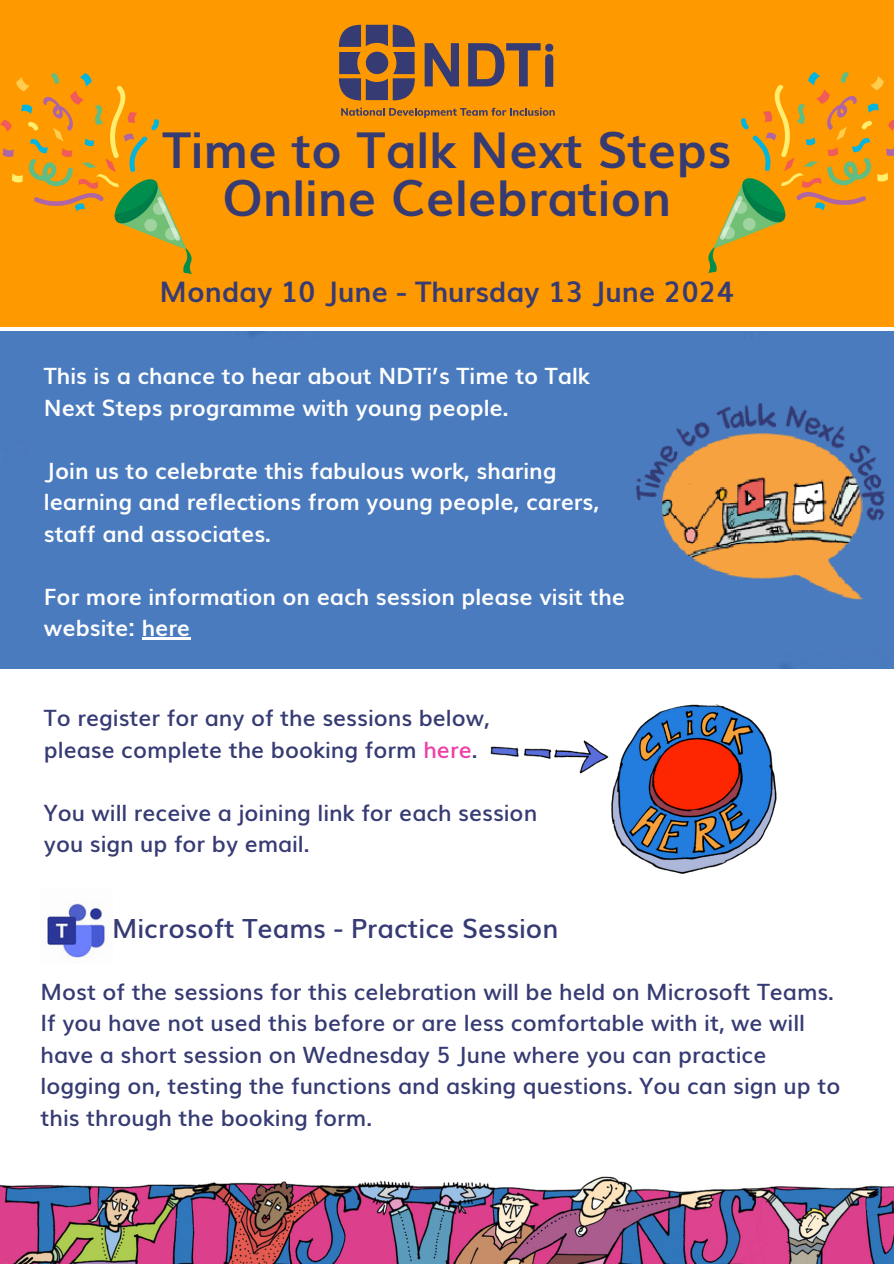
<style>
.page{position:relative;width:894px;height:1264px;background:#fff}
.page>*{position:absolute;margin:0;border:0;box-sizing:border-box;transform-origin:0 0}
.t1{font:700 49.5px/48.3px "Muli";color:#363b73;text-align:center}
.t2{font:700 28.35px "Muli";color:#363b73}
.t3{font:600 26.4px "Muli";color:#363b73}
.t4{font:600 22.5px/31.5px "Muli";color:#363b73}
.t5{font:700 22.5px/31.5px "Muli";color:#fff}
.s1{color:#ed40a9}
</style>
<div class="page">
<div style="left:0;top:331px;width:893px;height:337px;background:#4a7bbe"></div>
<div style="left:0;top:0;width:892px;height:326px;background:#f90"></div>
<img style="left:631px;top:400px;width:262px;height:200px">
<img style="left:611px;top:704px;width:166px;height:170px">
<img style="left:0;top:1176px;width:893px;height:87px">
<img style="left:0;top:73px;width:191px;height:201px">
<img style="left:708px;top:72px;width:185px;height:201px">
<svg style="left:341px;top:108px;width:213px;height:10px"></svg>
<svg style="left:424px;top:43px;width:35px;height:43px"></svg>
<svg style="left:339px;top:25px;width:76px;height:75px"></svg>
<svg style="left:468px;top:43px;width:85px;height:44px"></svg>
<img style="left:490px;top:740px;width:119px;height:34px">
<img style="left:46px;top:903px;width:61px;height:55px">
<hr style="left:142px;top:637px;width:48px;height:2px;background:#fff">
<h2 class="t1" style="left:162px;top:122px;width:570px">Time to Talk Next Steps<br>Online Celebration</h2>
<p class="t2" style="left:159px;top:268px;width:576px">Monday 10 June - Thursday 13 June 2024</p>
<p class="t5" style="left:44px;top:358px;width:547px">This is a chance to hear about NDTi’s Time to Talk<br>Next Steps programme with young people.</p>
<p class="t5" style="left:44px;top:453px;width:556px">Join us to celebrate this fabulous work, sharing learning and reflections from young people, carers, staff and associates.</p>
<p class="t5" style="left:44px;top:579px;width:582px">For more information on each session please visit the website: here</p>
<p class="t4" style="left:44px;top:700px;width:447px">To register for any of the sessions below, please complete the booking form <span class="s1">here</span>.</p>
<p class="t4" style="left:44px;top:795px;width:494px">You will receive a joining link for each session you sign up for by email.</p>
<p class="t3" style="left:112px;top:906px;width:447px">Microsoft Teams - Practice Session</p>
<h2 class="t4" style="left:41px;top:974px;width:801px">Most of the sessions for this celebration will be held on Microsoft Teams.<br>If you have not used this before or are less comfortable with it, we will have a short session on Wednesday 5 June where you can practice logging on, testing the functions and asking questions. You can sign up to this through the booking form.</h2>
</div>
